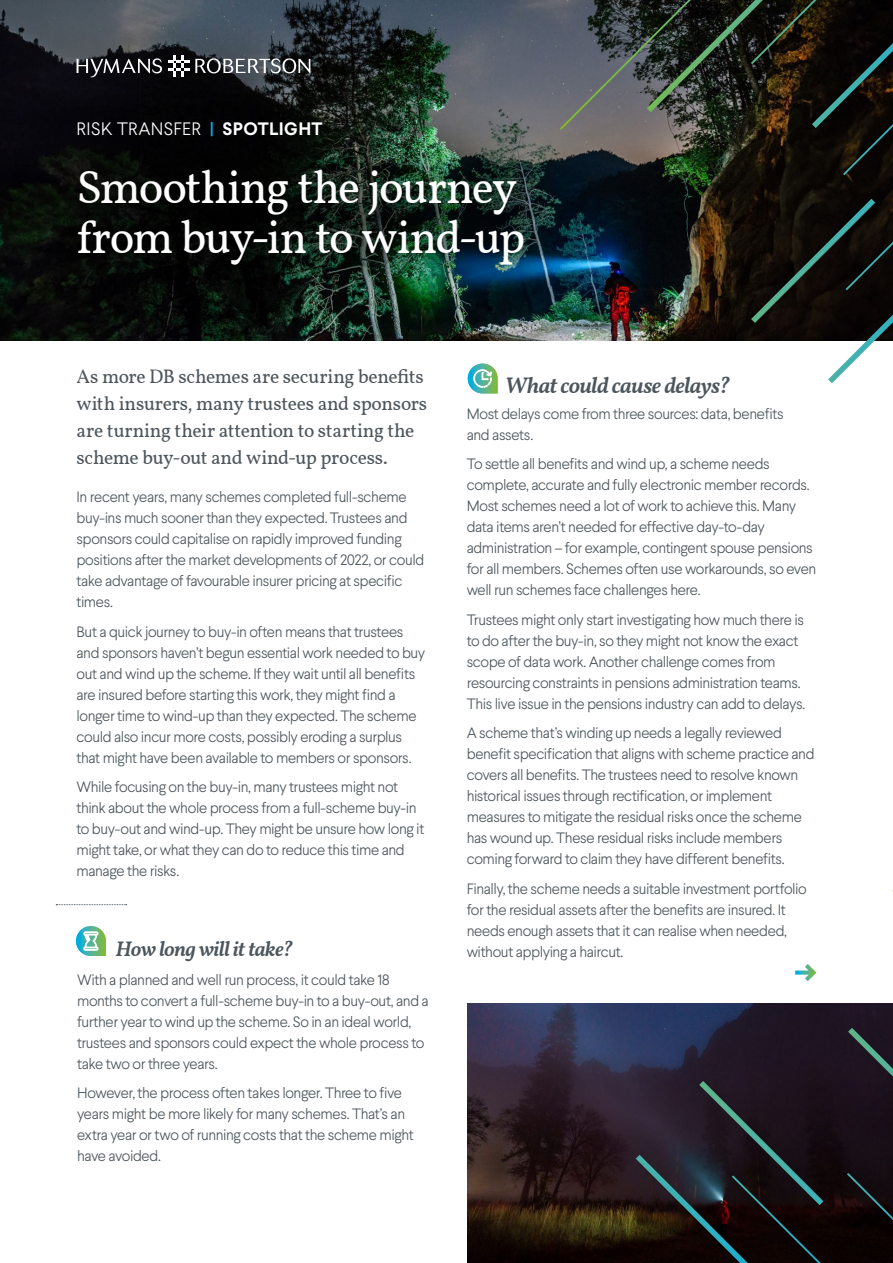
<style>
.page{position:relative;width:893px;height:1263px;background:#fff}
.page>*{position:absolute;margin:0;border:0;box-sizing:border-box;transform-origin:0 0}
.t1{font:46.5px/49.5px "Vollkorn";letter-spacing:-.035em;color:#fff}
.t2{font:italic 600 22.5px "Vollkorn";letter-spacing:-.03em;color:#4c565c}
.t3{font:italic 600 21px "Vollkorn";letter-spacing:-.03em;color:#4c565c}
.t4{font:19.5px/27px "Vollkorn";letter-spacing:-.01em;color:#4c565c}
.t5{font:300 18px "Larsseit";letter-spacing:.02em;color:#fff}
.t6{font:300 15px/21px "Larsseit";letter-spacing:-.03em;color:#4c565c}
.s1{font-weight:500;color:#00ace6}
.s2{font-weight:700}
</style>
<div class="page">
<img style="left:0;top:0;width:560px;height:340px">
<svg style="left:168px;top:55px;width:21px;height:22px"></svg>
<svg style="left:77px;top:58px;width:85px;height:19px;background:#434347"></svg>
<svg style="left:195px;top:58px;width:115px;height:15px"></svg>
<div style="left:6px;top:98px;width:589px;height:238px;background:#000;opacity:.64"></div>
<img style="left:560px;top:0;width:333px;height:383px">
<img style="left:468px;top:1003px;width:168px;height:260px">
<svg style="left:636px;top:890px;width:257px;height:373px"></svg>
<svg style="left:848px;top:1028px;width:45px;height:48px;background:#272b31"></svg>
<svg style="left:76px;top:926px;width:30px;height:30px"></svg>
<svg style="left:468px;top:364px;width:30px;height:29px"></svg>
<svg style="left:56px;top:904px;width:71px;height:1px"></svg>
<svg style="left:795px;top:964px;width:21px;height:17px"></svg>
<p class="t5" style="left:77px;top:117px;width:248px">RISK TRANSFER <span class="s1">|</span> <span class="s2">SPOTLIGHT</span></p>
<h1 class="t1" style="left:77px;top:160px;width:450px">Smoothing the journey from buy-in to wind-up</h1>
<h3 class="t4" style="left:77px;top:362px;width:352px">As more DB schemes are securing benefits with insurers, many trustees and sponsors are turning their attention to starting the scheme buy-out and wind-up process.</h3>
<p class="t6" style="left:77px;top:486px;width:349px">In recent years, many schemes completed full-scheme buy-ins much sooner than they expected. Trustees and sponsors could capitalise on rapidly improved funding positions after the market developments of 2022, or could take advantage of favourable insurer pricing at specific times.</p>
<p class="t6" style="left:77px;top:621px;width:350px">But a quick journey to buy-in often means that trustees and sponsors haven’t begun essential work needed to buy out and wind up the scheme. If they wait until all benefits are insured before starting this work, they might find a longer time to wind-up than they expected. The scheme could also incur more costs, possibly eroding a surplus that might have been available to members or sponsors.</p>
<p class="t6" style="left:77px;top:776px;width:349px">While focusing on the buy-in, many trustees might not think about the whole process from a full-scheme buy-in to buy-out and wind-up. They might be unsure how long it might take, or what they can do to reduce this time and manage the risks.</p>
<h3 class="t3" style="left:115px;top:933px;width:179px">How long will it take?</h3>
<p class="t6" style="left:77px;top:969px;width:353px">With a planned and well run process, it could take 18 months to convert a full-scheme buy-in to a buy-out, and a further year to wind up the scheme. So in an ideal world, trustees and sponsors could expect the whole process to take two or three years.</p>
<p class="t6" style="left:77px;top:1082px;width:338px">However, the process often takes longer. Three to five years might be more likely for many schemes. That’s an extra year or two of running costs that the scheme might have avoided.</p>
<h2 class="t2" style="left:505px;top:369px;width:226px">What could cause delays?</h2>
<p class="t6" style="left:467px;top:403px;width:318px">Most delays come from three sources: data, benefits and assets.</p>
<p class="t6" style="left:467px;top:453px;width:351px">To settle all benefits and wind up, a scheme needs complete, accurate and fully electronic member records.<br>Most schemes need a lot of work to achieve this. Many data items aren’t needed for effective day-to-day administration – for example, contingent spouse pensions for all members. Schemes often use workarounds, so even well run schemes face challenges here.</p>
<p class="t6" style="left:467px;top:609px;width:340px">Trustees might only start investigating how much there is to do after the buy-in, so they might not know the exact scope of data work. Another challenge comes from resourcing constraints in pensions administration teams.<br>This live issue in the pensions industry can add to delays.</p>
<p class="t6" style="left:467px;top:722px;width:349px">A scheme that’s winding up needs a legally reviewed benefit specification that aligns with scheme practice and covers all benefits. The trustees need to resolve known historical issues through rectification, or implement measures to mitigate the residual risks once the scheme has wound up. These residual risks include members coming forward to claim they have different benefits.</p>
<p class="t6" style="left:467px;top:878px;width:342px">Finally, the scheme needs a suitable investment portfolio for the residual assets after the benefits are insured. It needs enough assets that it can realise when needed, without applying a haircut.</p>
</div>
